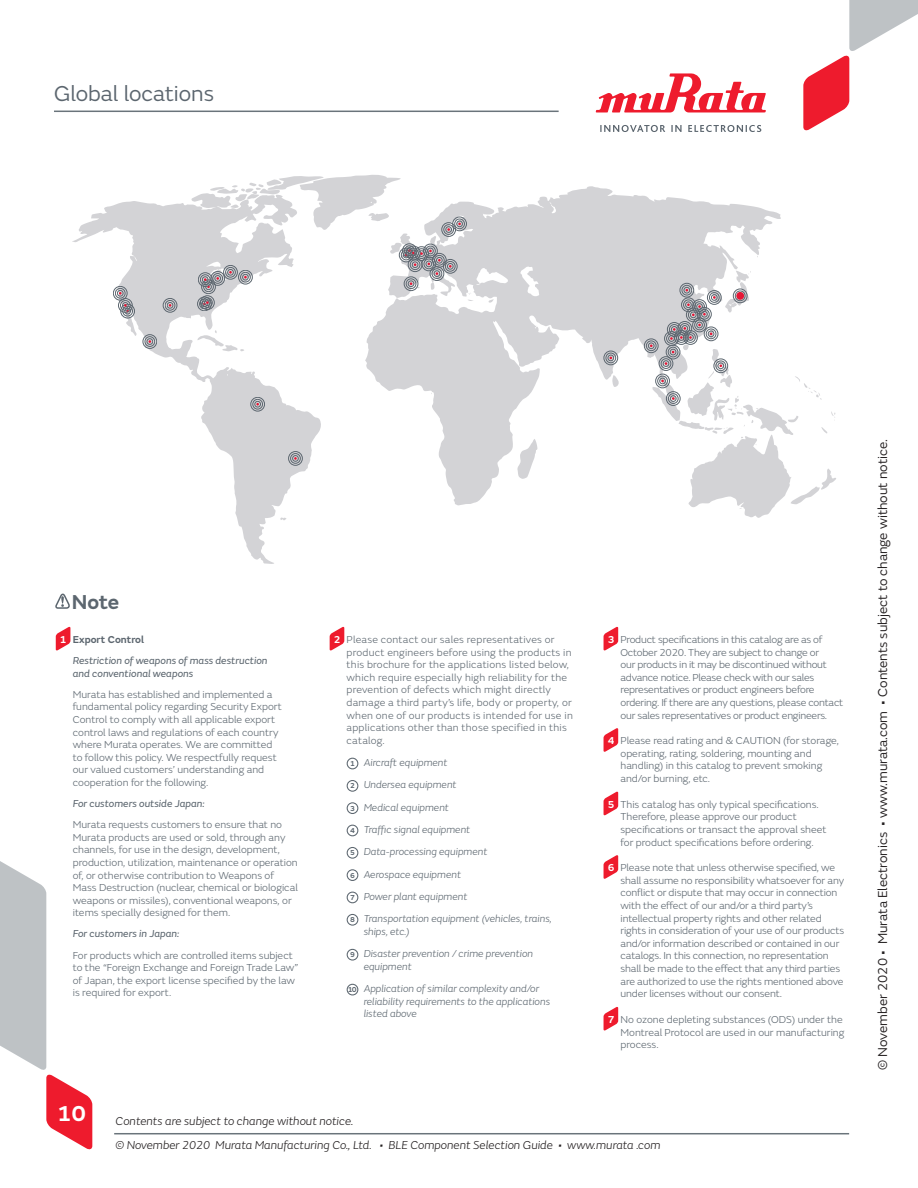
<style>
.page{position:relative;width:918px;height:1188px;background:#fff}
.page>*{position:absolute;margin:0;border:0;box-sizing:border-box;transform-origin:0 0}
.t1{font:22.5px "FS Emeric";color:#5c666f}
.t2{font:600 22.5px "FS Emeric";color:#fff}
.t3{font:600 21px "FS Emeric";color:#5c666f}
.t4{font:13.5px "FS Emeric";color:#231f20}
.t5{font:italic 300 12px "FS Emeric";color:#231f20}
.t6{font:300 10.5px/12.6px "FS Emeric";color:#5c666f}
.t7{font:300 10.5px/12.6px "FS Emeric";letter-spacing:.02em;color:#5c666f}
.t8{font:italic 300 10.5px/12.6px "FS Emeric";color:#5c666f}
.t9{font:300 10.5px/12.6px "FS Emeric";letter-spacing:-.02em;color:#5c666f}
.t10{font:italic 10.5px/12.6px "FS Emeric";color:#5c666f}
.t11{font:600 10.5px "FS Emeric";color:#5c666f}
.s1{color:#fff}
.s2{font-weight:600;color:#fff}
.s3{font-weight:600;font-style:normal;font-size:7.5px}
</style>
<div class="page">
<svg style="left:0;top:861px;width:92px;height:289px"></svg>
<svg style="left:365px;top:186px;width:416px;height:320px;fill:#d3d3d6"></svg>
<svg style="left:72px;top:201px;width:249px;height:363px"></svg>
<svg style="left:517px;top:439px;width:21px;height:40px"></svg>
<svg style="left:612px;top:375px;width:8px;height:12px"></svg>
<svg style="left:280px;top:517px;width:7px;height:4px"></svg>
<svg style="left:489px;top:299px;width:5px;height:4px"></svg>
<svg style="left:197px;top:330px;width:47px;height:22px"></svg>
<svg style="left:147px;top:339px;width:6px;height:6px"></svg>
<div style="left:145px;top:336px;width:10px;height:11px;border:1px solid #5c666f;border-radius:50%"></div>
<div style="left:143px;top:334px;width:14px;height:15px;border:1px solid #5c666f;border-radius:50%"></div>
<svg style="left:167px;top:302px;width:6px;height:6px"></svg>
<div style="left:165px;top:300px;width:10px;height:10px;border:1px solid #5c666f;border-radius:50%"></div>
<div style="left:163px;top:298px;width:14px;height:14px;border:1px solid #5c666f;border-radius:50%"></div>
<div style="left:199px;top:299px;width:11px;height:10px;border:1px solid #5c666f;border-radius:50%"></div>
<div style="left:197px;top:297px;width:15px;height:14px;border:1px solid #5c666f;border-radius:50%"></div>
<div style="left:202px;top:298px;width:10px;height:10px;border:1px solid #5c666f;border-radius:50%"></div>
<div style="left:200px;top:296px;width:14px;height:14px;border:1px solid #5c666f;border-radius:50%"></div>
<svg style="left:191px;top:175px;width:283px;height:132px"></svg>
<div style="left:200px;top:275px;width:10px;height:10px;border:1px solid #5c666f;border-radius:50%"></div>
<div style="left:198px;top:273px;width:14px;height:14px;border:1px solid #5c666f;border-radius:50%"></div>
<svg style="left:117px;top:290px;width:6px;height:6px"></svg>
<div style="left:115px;top:288px;width:10px;height:10px;border:1px solid #5c666f;border-radius:50%"></div>
<div style="left:113px;top:286px;width:14px;height:14px;border:1px solid #5c666f;border-radius:50%"></div>
<div style="left:123px;top:306px;width:10px;height:10px;border:1px solid #5c666f;border-radius:50%"></div>
<div style="left:121px;top:304px;width:14px;height:14px;border:1px solid #5c666f;border-radius:50%"></div>
<svg style="left:122px;top:302px;width:9px;height:12px"></svg>
<div style="left:120px;top:300px;width:10px;height:10px;border:1px solid #5c666f;border-radius:50%"></div>
<div style="left:118px;top:298px;width:14px;height:15px;border:1px solid #5c666f;border-radius:50%"></div>
<svg style="left:255px;top:401px;width:6px;height:6px"></svg>
<div style="left:253px;top:399px;width:10px;height:10px;border:1px solid #5c666f;border-radius:50%"></div>
<div style="left:251px;top:397px;width:14px;height:14px;border:1px solid #5c666f;border-radius:50%"></div>
<div style="left:292px;top:455px;width:7px;height:6px;border:1px solid #5c666f;border-radius:50%"></div>
<div style="left:290px;top:453px;width:11px;height:10px;border:1px solid #5c666f;border-radius:50%"></div>
<div style="left:288px;top:451px;width:15px;height:15px;border:1px solid #5c666f;border-radius:50%"></div>
<svg style="left:604px;top:351px;width:14px;height:14px"></svg>
<svg style="left:644px;top:271px;width:192px;height:247px"></svg>
<div style="left:736px;top:292px;width:8px;height:8px;background:#e51836;border-radius:50%"></div>
<svg style="left:56px;top:626px;width:14px;height:25px"></svg>
<svg style="left:330px;top:626px;width:14px;height:25px"></svg>
<div style="left:347px;top:758px;width:11px;height:11px;border:1px solid #5c666f;border-radius:50%"></div>
<div style="left:347px;top:780px;width:11px;height:12px;border:1px solid #5c666f;border-radius:50%"></div>
<div style="left:347px;top:802px;width:11px;height:12px;border:1px solid #5c666f;border-radius:50%"></div>
<div style="left:347px;top:825px;width:11px;height:11px;border:1px solid #5c666f;border-radius:50%"></div>
<div style="left:347px;top:847px;width:11px;height:12px;border:1px solid #5c666f;border-radius:50%"></div>
<div style="left:347px;top:869px;width:11px;height:12px;border:1px solid #5c666f;border-radius:50%"></div>
<div style="left:347px;top:892px;width:11px;height:11px;border:1px solid #5c666f;border-radius:50%"></div>
<div style="left:347px;top:914px;width:11px;height:12px;border:1px solid #5c666f;border-radius:50%"></div>
<div style="left:347px;top:949px;width:11px;height:12px;border:1px solid #5c666f;border-radius:50%"></div>
<div style="left:347px;top:984px;width:11px;height:11px;border:1px solid #5c666f;border-radius:50%"></div>
<svg style="left:604px;top:626px;width:14px;height:25px"></svg>
<svg style="left:604px;top:728px;width:14px;height:24px"></svg>
<svg style="left:604px;top:791px;width:14px;height:25px"></svg>
<svg style="left:604px;top:855px;width:14px;height:24px"></svg>
<svg style="left:604px;top:1007px;width:14px;height:24px"></svg>
<svg style="left:55px;top:594px;width:15px;height:15px"></svg>
<hr style="left:114px;top:1133px;width:735px;height:1px;background:#6a747b">
<hr style="left:54px;top:111px;width:505px;height:1px;background:#6a747b">
<svg style="left:595px;top:0;width:323px;height:132px"></svg>
<h1 class="t1" style="left:54px;top:78px;width:162px">Global locations</h1>
<p class="t3" style="left:72px;top:586px;width:49px">Note</p>
<p class="t11" style="left:60px;top:631px;width:86px"><span class="s1">1</span> Export Control</p>
<p class="t10" style="left:73px;top:654px;width:196px">Restriction of weapons of mass destruction and conventional weapons</p>
<p class="t6" style="left:73px;top:688px;width:211px">Murata has established and implemented a fundamental policy regarding Security Export Control to comply with all applicable export control laws and regulations of each country where Murata operates. We are committed to follow this policy. We respectfully request our valued customers’ understanding and cooperation for the following.</p>
<p class="t10" style="left:73px;top:797px;width:133px">For customers outside Japan:</p>
<p class="t6" style="left:73px;top:818px;width:227px">Murata requests customers to ensure that no Murata products are used or sold, through any channels, for use in the design, development, production, utilization, maintenance or operation of, or otherwise contribution to Weapons of Mass Destruction (nuclear, chemical or biological weapons or missiles), conventional weapons, or items specially designed for them.</p>
<p class="t10" style="left:73px;top:927px;width:108px">For customers in Japan:</p>
<p class="t6" style="left:73px;top:948px;width:227px">For products which are controlled items subject to the “Foreign Exchange and Foreign Trade Law” of Japan, the export license specified by the law is required for export.</p>
<p class="t7" style="left:347px;top:633px;width:228px;text-indent:-13px"><span class="s2">2</span> Please contact our sales representatives or product engineers before using the products in this brochure for the applications listed below, which require especially high reliability for the prevention of defects which might directly damage a third party’s life, body or property, or when one of our products is intended for use in applications other than those specified in this catalog.</p>
<p class="t8" style="left:350px;top:756px;width:99px"><span class="s3">1</span> Aircraft equipment</p>
<p class="t8" style="left:350px;top:778px;width:108px"><span class="s3">2</span> Undersea equipment</p>
<p class="t8" style="left:350px;top:800px;width:100px"><span class="s3">3</span> Medical equipment</p>
<p class="t8" style="left:350px;top:823px;width:122px"><span class="s3">4</span> Traffic signal equipment</p>
<p class="t8" style="left:350px;top:845px;width:139px"><span class="s3">5</span> Data-processing equipment</p>
<p class="t8" style="left:350px;top:867px;width:112px"><span class="s3">6</span> Aerospace equipment</p>
<p class="t8" style="left:350px;top:890px;width:119px"><span class="s3">7</span> Power plant equipment</p>
<p class="t8" style="left:364px;top:912px;width:190px;text-indent:-14px"><span class="s3">8</span> Transportation equipment (vehicles, trains, ships, etc.)</p>
<p class="t8" style="left:364px;top:947px;width:171px;text-indent:-14px"><span class="s3">9</span> Disaster prevention / crime prevention equipment</p>
<p class="t8" style="left:364px;top:982px;width:188px;text-indent:-16px"><span class="s3">10</span> Application of similar complexity and/or reliability requirements to the applications listed above</p>
<h1 class="t2" style="left:57px;top:1096px;width:31px">10</h1>
<p class="t5" style="left:116px;top:1113px;width:239px">Contents are subject to change without notice.</p>
<p class="t9" style="left:621px;top:633px;width:224px;text-indent:-13px"><span class="s2">3</span> Product specifications in this catalog are as of October 2020. They are subject to change or<br>our products in it may be discontinued without advance notice. Please check with our sales representatives or product engineers before ordering. If there are any questions, please contact our sales representatives or product engineers.</p>
<p class="t6" style="left:621px;top:734px;width:220px;text-indent:-13px"><span class="s2">4</span> Please read rating and &amp; CAUTION (for storage, operating, rating, soldering, mounting and handling) in this catalog to prevent smoking and/or burning, etc.</p>
<p class="t6" style="left:621px;top:798px;width:208px;text-indent:-13px"><span class="s2">5</span> This catalog has only typical specifications.<br>Therefore, please approve our product specifications or transact the approval sheet for product specifications before ordering.</p>
<p class="t6" style="left:621px;top:861px;width:225px;text-indent:-13px"><span class="s2">6</span> Please note that unless otherwise specified, we shall assume no responsibility whatsoever for any conflict or dispute that may occur in connection with the effect of our and/or a third party’s intellectual property rights and other related rights in consideration of your use of our products and/or information described or contained in our catalogs. In this connection, no representation shall be made to the effect that any third parties are authorized to use the rights mentioned above under licenses without our consent.</p>
<p class="t6" style="left:621px;top:1013px;width:225px;text-indent:-13px"><span class="s2">7</span> No ozone depleting substances (ODS) under the<br>Montreal Protocol are used in our manufacturing process.</p>
<p class="t5" style="left:116px;top:1136px;width:546px">© November 2020 Murata Manufacturing Co., Ltd. • BLE Component Selection Guide • www.murata .com</p>
<p class="t4" style="left:873px;top:1070px;width:632px;rotate:-90deg">© November 2020 • Murata Electronics • www.murata.com • Contents subject to change without notice.</p>
</div>
